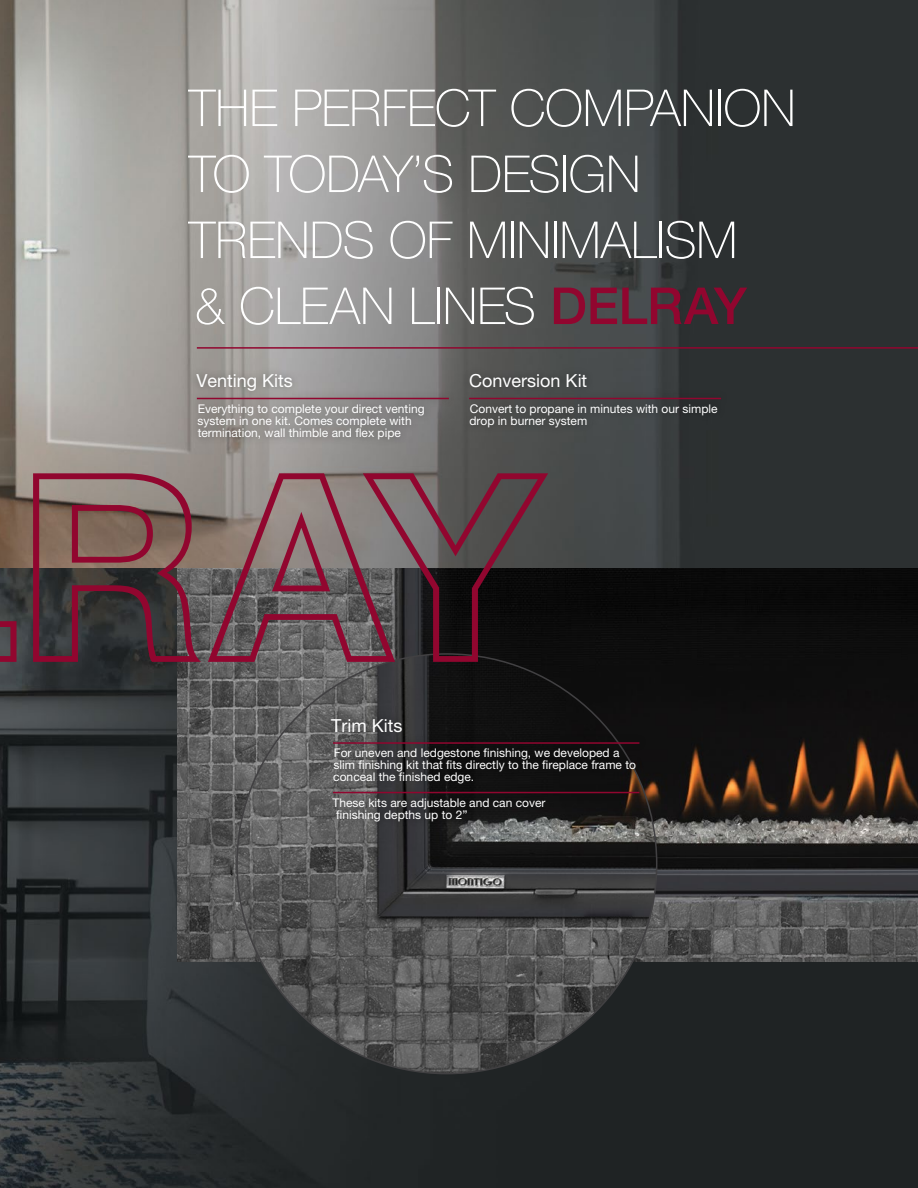
<style>
.page{position:relative;width:918px;height:1188px;background:#fff}
.page>*{position:absolute;margin:0;border:0;box-sizing:border-box;transform-origin:0 0}
.t1{font:264px "Helvetica Neue LT Pro Bd Ou";color:#91062f}
.t2{font:100 51px/66px "Helvetica Neue LT Pro";letter-spacing:-.005em;color:#fff}
.t3{font:18px "Helvetica Neue LT Pro";color:#fff}
.t4{font:12px/12px "Helvetica Neue LT Pro";color:#fff}
.s1{font-weight:500;color:#91062f}
</style>
<div class="page">
<img style="left:0;top:0;width:918px;height:1188px">
<img style="left:177px;top:548px;width:741px;height:413px">
<img style="left:237px;top:654px;width:420px;height:420px;border-radius:210px">
<hr style="left:197px;top:347px;width:721px;height:2px;background:#91062f">
<div style="left:461px;top:366px;width:268px;height:69px;background:#000;opacity:.35"></div>
<hr style="left:469px;top:398px;width:252px;height:1px;background:#91062f">
<div style="left:189px;top:366px;width:268px;height:81px;background:#000;opacity:.35"></div>
<hr style="left:197px;top:398px;width:252px;height:1px;background:#91062f">
<div style="left:324px;top:710px;width:323px;height:119px;background:#000;opacity:.35"></div>
<hr style="left:333px;top:742px;width:306px;height:2px;background:#91062f">
<hr style="left:333px;top:792px;width:306px;height:1px;background:#91062f">
<h2 class="t2" style="left:189px;top:75px;width:609px">THE PERFECT COMPANION<br>TO TODAY’S DESIGN<br>TRENDS OF MINIMALISM<br>&amp; CLEAN LINES <span class="s1">DELRAY</span></h2>
<h3 class="t3" style="left:197px;top:370px;width:98px">Venting Kits</h3>
<p class="t4" style="left:197px;top:402px;width:229px">Everything to complete your direct venting system in one kit. Comes complete with termination, wall thimble and flex pipe</p>
<h3 class="t3" style="left:469px;top:370px;width:120px">Conversion Kit</h3>
<p class="t4" style="left:469px;top:402px;width:250px">Convert to propane in minutes with our simple drop in burner system</p>
<h1 class="t1" style="left:15px;top:400px;width:530px">ray</h1>
<h3 class="t3" style="left:331px;top:715px;width:73px">Trim Kits</h3>
<p class="t4" style="left:333px;top:747px;width:304px">For uneven and ledgestone finishing, we developed a slim finishing kit that fits directly to the fireplace frame to conceal the finished edge.</p>
<p class="t4" style="left:336px;top:796px;width:211px;text-indent:-4px">These kits are adjustable and can cover finishing depths up to 2”</p>
</div>
